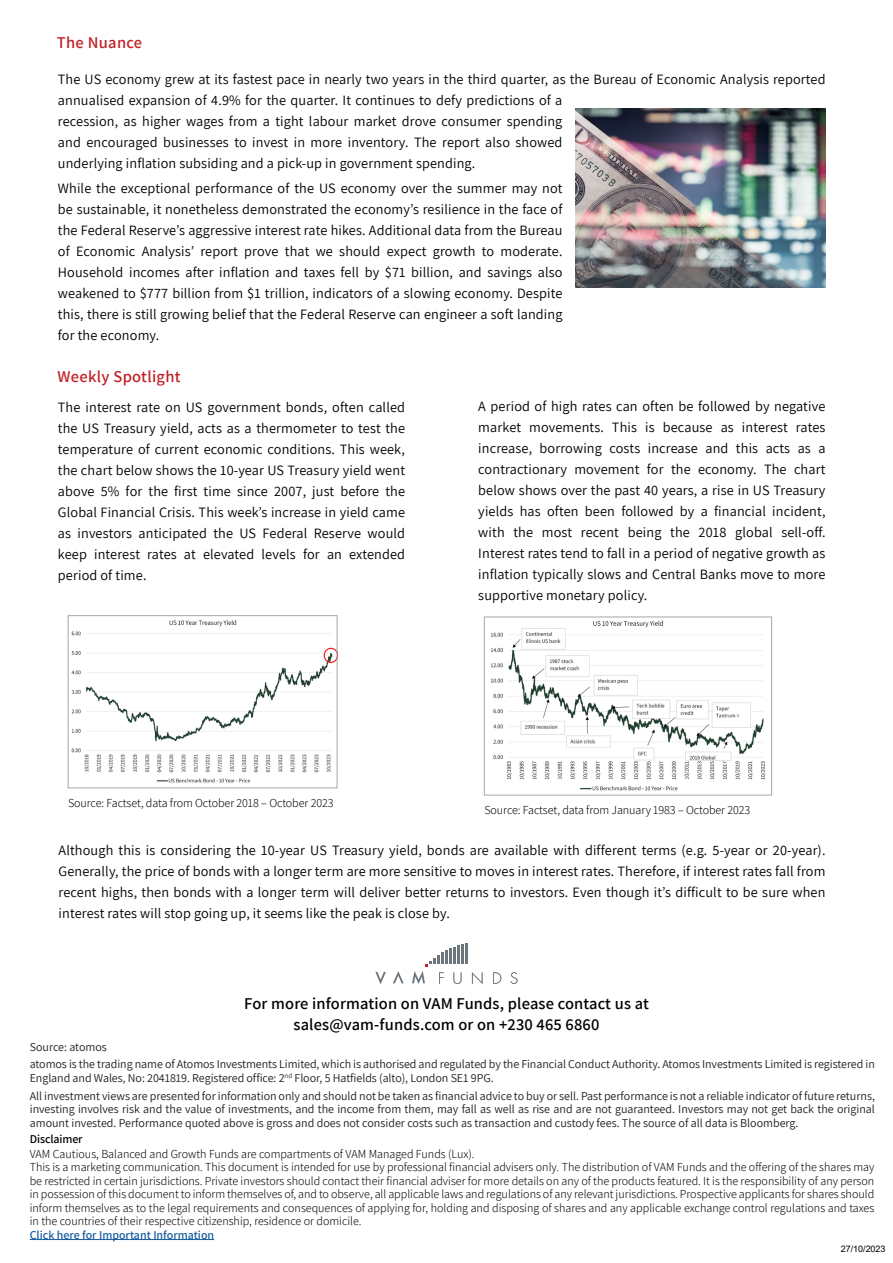
<style>
.page{position:relative;width:893px;height:1263px;background:#fff}
.page>*{position:absolute;margin:0;border:0;box-sizing:border-box;transform-origin:0 0}
.t1{font:600 16.5px "Assistant";letter-spacing:.01em;color:#000}
.t2{font:600 16.5px "Assistant";letter-spacing:.02em;color:#c12025}
.t3{font:14.25px/21px "Assistant";letter-spacing:.01em;color:#000;text-align:justify}
.t4{font:300 12px/13.5px "Assistant";letter-spacing:-.005em;color:#000;text-align:justify}
.t5{font:12px/13.5px "Assistant";letter-spacing:-.005em;color:#231f20}
.t6{font:600 12px "Assistant";color:#175d9e}
.t7{font:600 12px "Assistant";letter-spacing:-.01em;color:#000}
.t8{font:9px "Arial";letter-spacing:-.005em;color:#000}
</style>
<div class="page">
<hr style="left:30px;top:1239px;width:184px;height:1px;background:#175d9e">
<img style="left:575px;top:108px;width:250px;height:180px">
<hr style="left:453px;top:947px;width:3px;height:17px;background:#6d757c">
<hr style="left:457px;top:946px;width:3px;height:18px;background:#6d757c">
<hr style="left:461px;top:945px;width:3px;height:19px;background:#6d757c">
<hr style="left:465px;top:944px;width:3px;height:20px;background:#6d757c">
<hr style="left:449px;top:949px;width:3px;height:15px;background:#6d757c">
<svg style="left:472px;top:972px;width:10px;height:12px"></svg>
<svg style="left:493px;top:972px;width:8px;height:12px"></svg>
<svg style="left:510px;top:972px;width:8px;height:12px"></svg>
<svg style="left:393px;top:971px;width:11px;height:12px"></svg>
<svg style="left:375px;top:972px;width:11px;height:12px"></svg>
<svg style="left:412px;top:951px;width:49px;height:33px"></svg>
<img style="left:71px;top:620px;width:264px;height:163px">
<div style="left:68px;top:615px;width:269px;height:173px;border:1px solid #a0aaa5"></div>
<img style="left:491px;top:620px;width:275px;height:171px">
<div style="left:484px;top:617px;width:288px;height:178px;border:1px solid #a0aaa5"></div>
<p class="t2" style="left:57px;top:31px;width:87px">The Nuance</p>
<p class="t3" style="left:58px;top:68px;width:769px;text-align:left">The US economy grew at its fastest pace in nearly two years in the third quarter, as the Bureau of Economic Analysis reported annualised expansion of 4.9% for the quarter. It continues to defy predictions of a<br>recession, as higher wages from a tight labour market drove consumer spending<br>and encouraged businesses to invest in more inventory. The report also showed<br>underlying inflation subsiding and a pick-up in government spending.</p>
<p class="t3" style="left:58px;top:177px;width:506px">While the exceptional performance of the US economy over the summer may not be sustainable, it nonetheless demonstrated the economy’s resilience in the face of the Federal Reserve’s aggressive interest rate hikes. Additional data from the Bureau of Economic Analysis’ report prove that we should expect growth to moderate.<br>Household incomes after inflation and taxes fell by $71 billion, and savings also weakened to $777 billion from $1 trillion, indicators of a slowing economy. Despite this, there is still growing belief that the Federal Reserve can engineer a soft landing for the economy.</p>
<p class="t2" style="left:57px;top:365px;width:125px">Weekly Spotlight</p>
<p class="t3" style="left:58px;top:396px;width:349px">The interest rate on US government bonds, often called the US Treasury yield, acts as a thermometer to test the temperature of current economic conditions. This week, the chart below shows the 10-year US Treasury yield went above 5% for the first time since 2007, just before the Global Financial Crisis. This week’s increase in yield came as investors anticipated the US Federal Reserve would keep interest rates at elevated levels for an extended period of time.</p>
<p class="t3" style="left:478px;top:395px;width:349px">A period of high rates can often be followed by negative market movements. This is because as interest rates increase, borrowing costs increase and this acts as a contractionary movement for the economy. The chart below shows over the past 40 years, a rise in US Treasury yields has often been followed by a financial incident, with the most recent being the 2018 global sell-off.<br>Interest rates tend to fall in a period of negative growth as inflation typically slows and Central Banks move to more supportive monetary policy.</p>
<p class="t4" style="left:68px;top:796px;width:267px">Source: Factset, data from October 2018 – October 2023</p>
<p class="t4" style="left:484px;top:802px;width:267px">Source: Factset, data from January 1983 – October 2023</p>
<p class="t3" style="left:59px;top:839px;width:768px">Although this is considering the 10-year US Treasury yield, bonds are available with different terms (e.g. 5-year or 20-year).<br>Generally, the price of bonds with a longer term are more sensitive to moves in interest rates. Therefore, if interest rates fall from recent highs, then bonds with a longer term will deliver better returns to investors. Even though it’s difficult to be sure when interest rates will stop going up, it seems like the peak is close by.</p>
<p class="t1" style="left:244px;top:993px;width:406px">For more information on VAM Funds, please contact us at</p>
<p class="t1" style="left:293px;top:1014px;width:307px">sales@vam-funds.com or on +230 465 6860</p>
<p class="t5" style="left:30px;top:1039px;width:79px">Source: atomos</p>
<p class="t5" style="left:30px;top:1057px;width:847px">atomos is the trading name of Atomos Investments Limited, which is authorised and regulated by the Financial Conduct Authority. Atomos Investments Limited is registered in<br>England and Wales, No: 2041819. Registered office: 2<sup>nd</sup> Floor, 5 Hatfields (alto), London SE1 9PG.</p>
<p class="t5" style="left:30px;top:1088px;width:847px;text-align:justify">All investment views are presented for information only and should not be taken as financial advice to buy or sell. Past performance is not a reliable indicator of future returns, investing involves risk and the value of investments, and the income from them, may fall as well as rise and are not guaranteed. Investors may not get back the original amount invested. Performance quoted above is gross and does not consider costs such as transaction and custody fees. The source of all data is Bloomberg.</p>
<p class="t7" style="left:30px;top:1130px;width:54px">Disclaimer</p>
<p class="t4" style="left:30px;top:1146px;width:446px">VAM Cautious, Balanced and Growth Funds are compartments of VAM Managed Funds (Lux).</p>
<p class="t4" style="left:30px;top:1160px;width:846px">This is a marketing communication. This document is intended for use by professional financial advisers only. The distribution of VAM Funds and the offering of the shares may be restricted in certain jurisdictions. Private investors should contact their financial adviser for more details on any of the products featured. It is the responsibility of any person in possession of this document to inform themselves of, and to observe, all applicable laws and regulations of any relevant jurisdictions. Prospective applicants for shares should inform themselves as to the legal requirements and consequences of applying for, holding and disposing of shares and any applicable exchange control regulations and taxes in the countries of their respective citizenship, residence or domicile.</p>
<p class="t6" style="left:30px;top:1226px;width:186px">Click here for Important Information</p>
<p class="t8" style="left:841px;top:1243px;width:46px">27/10/2023</p>
</div>
